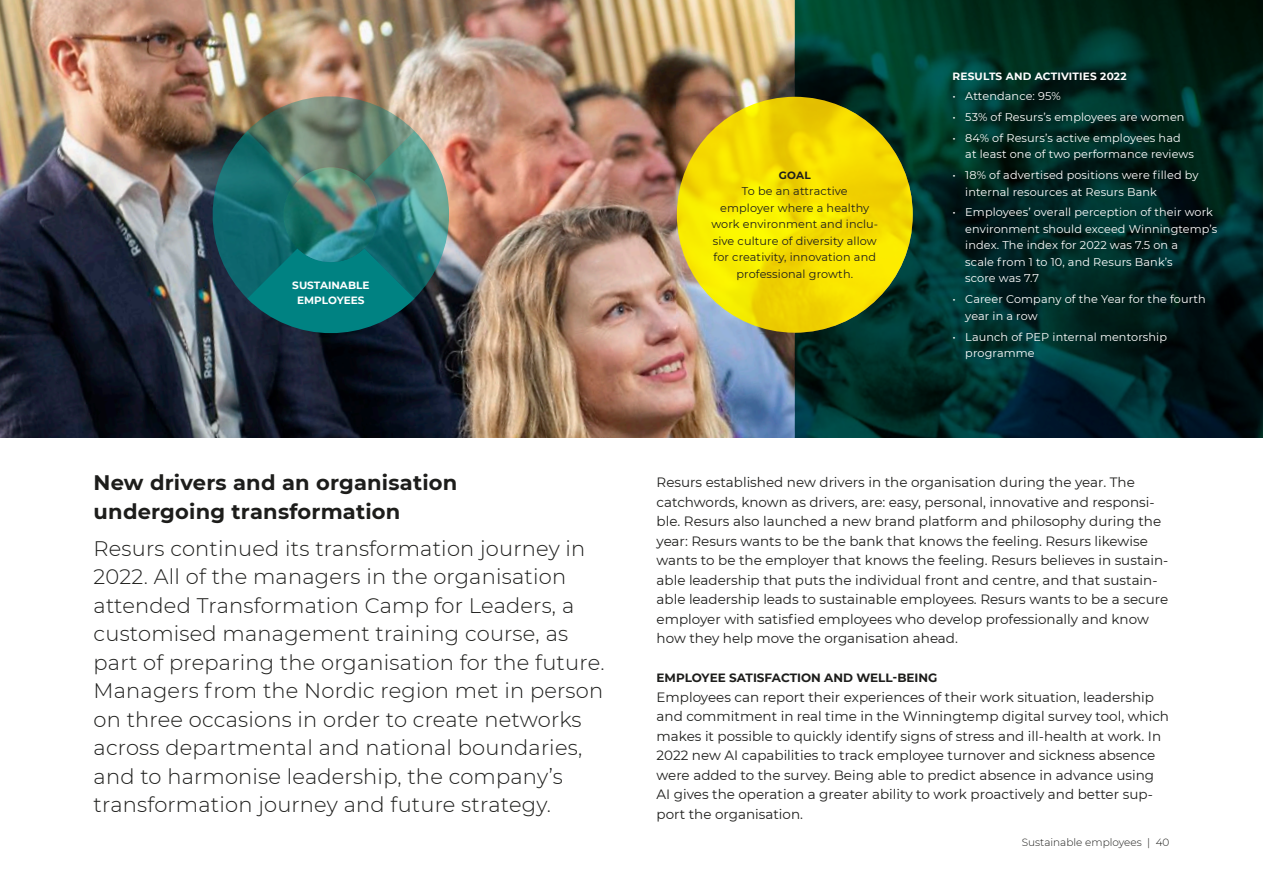
<style>
.page{position:relative;width:1263px;height:893px;background:#fff}
.page>*{position:absolute;margin:0;border:0;box-sizing:border-box;transform-origin:0 0}
.t1{font:300 21px/28.5px "Montserrat";letter-spacing:.01em;color:#1d1d1b}
.t2{font:700 21px/28.5px "Montserrat";letter-spacing:.01em;color:#1d1d1b}
.t3{font:13.5px/19.5px "Montserrat";color:#1d1d1b}
.t4{font:700 12px "Montserrat";color:#1d1d1b}
.t5{font:11.25px/16.5px "Montserrat";letter-spacing:.01em;color:#fff}
.t6{font:11.25px/16.5px "Montserrat";letter-spacing:.01em;color:#1d1d1b;text-align:center}
.t7{font:700 10.5px/15px "Montserrat";letter-spacing:.005em;color:#fff;text-align:center}
.t8{font:300 10.5px "Montserrat";color:#1d1d1b}
.t9{font:700 10.5px "Montserrat";color:#1d1d1b}
</style>
<div class="page">
<img style="left:0;top:0;width:795px;height:438px">
<img style="left:201px;top:85px;width:260px;height:260px">
<img style="left:283px;top:167px;width:95px;height:95px;border-radius:50%">
<svg style="left:795px;top:0;width:468px;height:438px;background:#002823"></svg>
<svg style="left:677px;top:97px;width:236px;height:236px;background:#f4de00"></svg>
<p class="t7" style="left:292px;top:277px;width:79px">SUSTAINABLE<br>EMPLOYEES</p>
<h1 class="t2" style="left:94px;top:467px;width:365px">New drivers and an organisation undergoing transformation</h1>
<p class="t1" style="left:94px;top:533px;width:513px">Resurs continued its transformation journey in 2022. All of the managers in the organisation attended Transformation Camp for Leaders, a customised management training course, as part of preparing the organisation for the future.<br>Managers from the Nordic region met in person on three occasions in order to create networks across departmental and national boundaries, and to harmonise leadership, the company’s transformation journey and future strategy.</p>
<p class="t9" style="left:779px;top:168px;width:33px">GOAL</p>
<p class="t6" style="left:711px;top:183px;width:168px">To be an attractive<br>employer where a healthy work environment and inclu&shy;sive culture of diversity allow for creativity, innovation and professional growth.</p>
<p class="t7" style="left:952px;top:68px;width:175px">RESULTS AND ACTIVITIES 2022</p>
<p class="t5" style="left:952px;top:88px;width:110px">• Attendance: 95%</p>
<p class="t5" style="left:952px;top:109px;width:233px">• 53% of Resurs’s employees are women</p>
<p class="t5" style="left:965px;top:129px;width:230px;text-indent:-13px">• 84% of Resurs’s active employees had at least one of two performance reviews</p>
<p class="t5" style="left:965px;top:167px;width:235px;text-indent:-13px">• 18% of advertised positions were filled by internal resources at Resurs Bank</p>
<p class="t5" style="left:965px;top:204px;width:254px;text-indent:-13px">• Employees’ overall perception of their work environment should exceed Winningtemp’s index. The index for 2022 was 7.5 on a<br>scale from 1 to 10, and Resurs Bank’s<br>score was 7.7</p>
<p class="t5" style="left:965px;top:291px;width:242px;text-indent:-13px">• Career Company of the Year for the fourth year in a row</p>
<p class="t5" style="left:965px;top:328px;width:203px;text-indent:-13px">• Launch of PEP internal mentorship programme</p>
<p class="t3" style="left:657px;top:472px;width:513px">Resurs established new drivers in the organisation during the year. The catchwords, known as drivers, are: easy, personal, innovative and responsi&shy;ble. Resurs also launched a new brand platform and philosophy during the year: Resurs wants to be the bank that knows the feeling. Resurs likewise wants to be the employer that knows the feeling. Resurs believes in sustain&shy;able leadership that puts the individual front and centre, and that sustain&shy;able leadership leads to sustainable employees. Resurs wants to be a secure employer with satisfied employees who develop professionally and know how they help move the organisation ahead.</p>
<p class="t4" style="left:657px;top:669px;width:282px">EMPLOYEE SATISFACTION AND WELL-BEING</p>
<p class="t3" style="left:657px;top:687px;width:514px">Employees can report their experiences of their work situation, leadership and commitment in real time in the Winningtemp digital survey tool, which makes it possible to quickly identify signs of stress and ill-health at work. In 2022 new AI capabilities to track employee turnover and sickness absence were added to the survey. Being able to predict absence in advance using AI gives the operation a greater ability to work proactively and better sup&shy;port the organisation.</p>
<p class="t8" style="left:1022px;top:835px;width:149px">Sustainable employees | 40</p>
</div>
